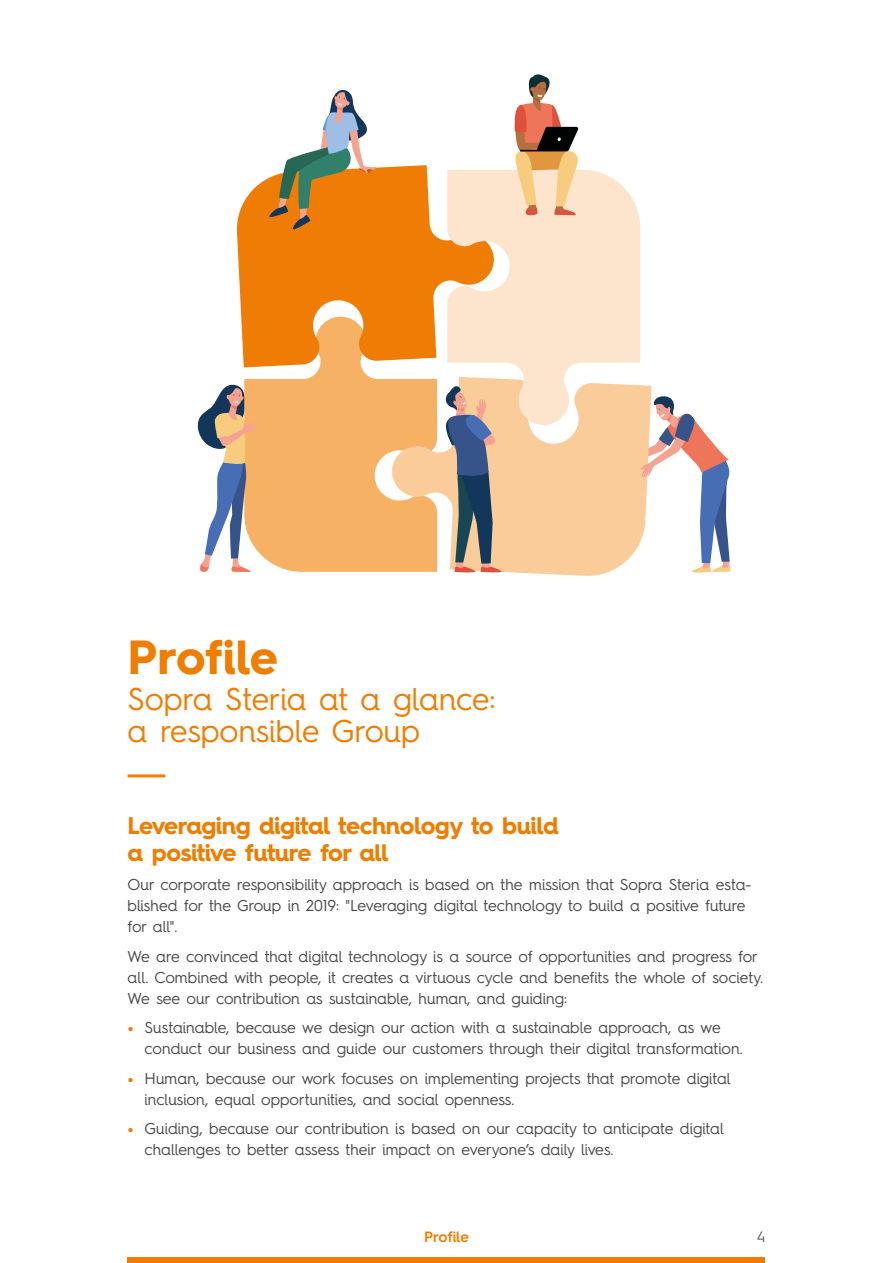
<style>
.page{position:relative;width:893px;height:1263px;background:#fff}
.page>*{position:absolute;margin:0;border:0;box-sizing:border-box;transform-origin:0 0}
.t1{font:700 48px "Hurme Geometric Sans 4";letter-spacing:-.005em;color:#ef7d00}
.t2{font:31.5px/31.5px "Hurme Geometric Sans 4";color:#ef7d00}
.t3{font:700 24px/27px "Hurme Geometric Sans 4";letter-spacing:-.025em;color:#ef7d00}
.t4{font:15.75px/21px "Hurme Geometric Sans 4";color:#4a4a49}
.t5{font:600 15px "Hurme Geometric Sans 4";letter-spacing:-.01em;color:#ef7d00}
.t6{font:15px "Hurme Geometric Sans 4";color:#646363}
.s1{font-weight:900;color:#ef7d00}
</style>
<div class="page">
<div style="left:128px;top:1258px;width:637px;height:5px;background:#ef7d00"></div>
<svg style="left:244px;top:367px;width:148px;height:205px;background:#f6b66f"></svg>
<svg style="left:392px;top:379px;width:259px;height:197px;background:#f8cb98"></svg>
<svg style="left:236px;top:165px;width:211px;height:202px;background:#f19431"></svg>
<svg style="left:447px;top:170px;width:193px;height:256px;background:#fce2c7"></svg>
<svg style="left:268px;top:89px;width:108px;height:140px"></svg>
<svg style="left:513px;top:74px;width:66px;height:142px"></svg>
<svg style="left:197px;top:385px;width:75px;height:187px"></svg>
<svg style="left:445px;top:384px;width:58px;height:189px;background:#9e948f"></svg>
<svg style="left:618px;top:396px;width:113px;height:177px"></svg>
<hr style="left:128px;top:774px;width:37px;height:3px;background:#ef7d00">
<h1 class="t1" style="left:128px;top:624px;width:152px">Profile</h1>
<h2 class="t2" style="left:128px;top:682px;width:369px">Sopra Steria at a glance: a responsible Group</h2>
<h3 class="t3" style="left:128px;top:811px;width:433px">Leveraging digital technology to build a positive future for all</h3>
<p class="t4" style="left:128px;top:873px;width:625px">Our corporate responsibility approach is based on the mission that Sopra Steria esta&shy;blished for the Group in 2019: "Leveraging digital technology to build a positive future for all".</p>
<p class="t4" style="left:128px;top:945px;width:637px">We are convinced that digital technology is a source of opportunities and progress for all. Combined with people, it creates a virtuous cycle and benefits the whole of society.<br>We see our contribution as sustainable, human, and guiding:</p>
<p class="t4" style="left:145px;top:1016px;width:600px;text-indent:-17px"><span class="s1">•</span> Sustainable, because we design our action with a sustainable approach, as we conduct our business and guide our customers through their digital transformation.</p>
<p class="t4" style="left:145px;top:1067px;width:588px;text-indent:-17px"><span class="s1">•</span> Human, because our work focuses on implementing projects that promote digital inclusion, equal opportunities, and social openness.</p>
<p class="t4" style="left:145px;top:1117px;width:581px;text-indent:-17px"><span class="s1">•</span> Guiding, because our contribution is based on our capacity to anticipate digital challenges to better assess their impact on everyone’s daily lives.</p>
<p class="t5" style="left:424px;top:1226px;width:46px">Profile</p>
<p class="t6" style="left:757px;top:1226px;width:10px">4</p>
</div>
